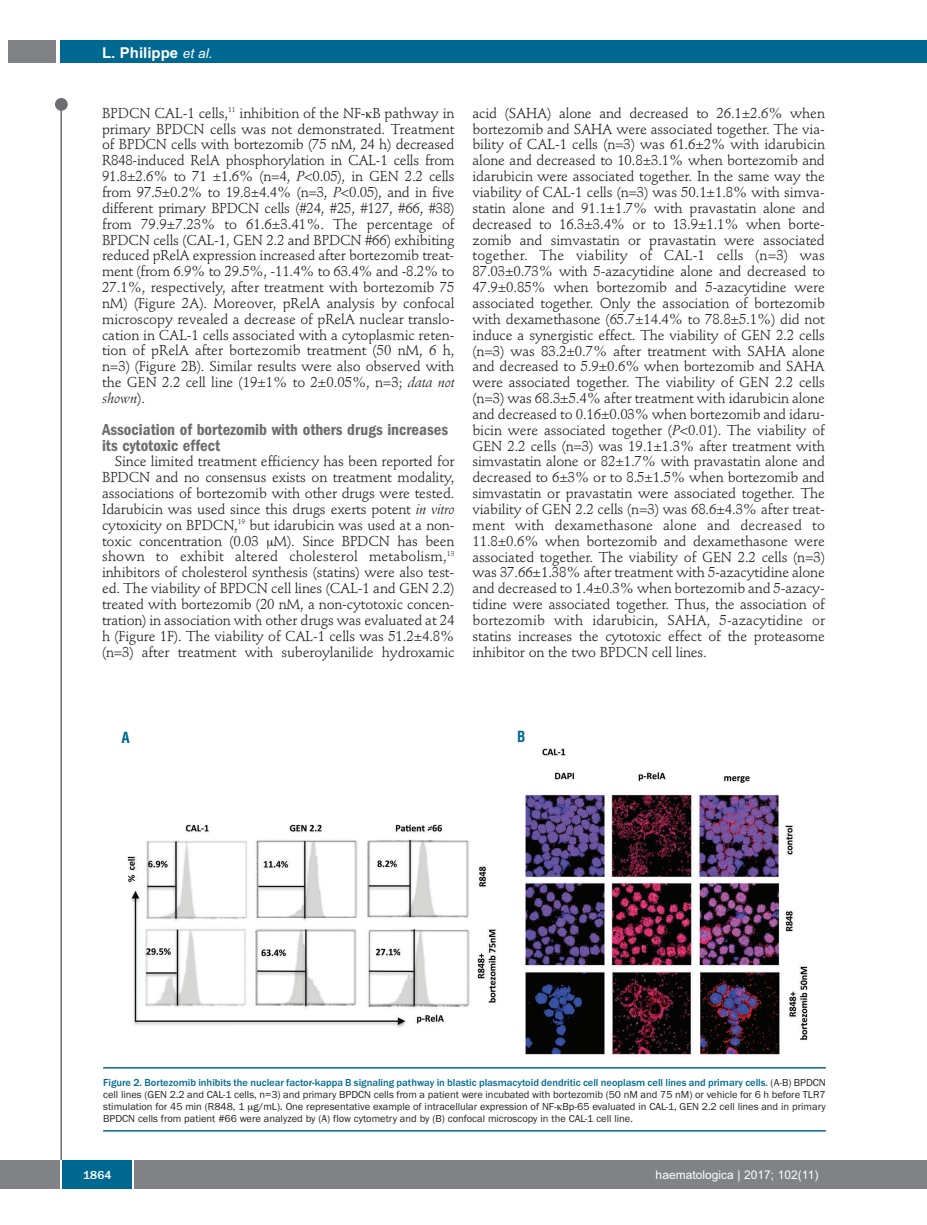
<style>
.page{position:relative;width:927px;height:1225px;background:#fff}
.page>*{position:absolute;margin:0;border:0;box-sizing:border-box;transform-origin:0 0}
.t1{font:600 condensed 16.5px/15.9px "Franklin Gothic";color:#6c6d70}
.t2{font:700 15px "Arial";color:#fff}
.t3{font:700 condensed 15px "Helvetica";color:#006991}
.t4{font:14.25px/15.9px "Stempel Schneidler";letter-spacing:-.01em;color:#231f20;text-align:justify}
.t5{font:12px "Arial";color:#fff}
.t6{font:500 12px "Franklin Gothic";color:#fff}
.t7{font:10.5px/12px "Franklin Gothic";color:#231f20;text-align:justify}
.s1{font-weight:400;font-style:italic;font-size:13.5px}
.s2{font-style:italic}
.s3{font-weight:500;color:#006991}
</style>
<div class="page">
<div style="left:911px;top:40px;width:16px;height:22px;background:#006991"></div>
<div style="left:910px;top:1160px;width:17px;height:28px;background:#808285"></div>
<div style="left:55px;top:98px;width:13px;height:13px;background:#6c6d70;border-radius:50%"></div>
<hr style="left:60px;top:101px;width:2px;height:1061px;background:#6c6d70">
<div style="left:60px;top:40px;width:852px;height:22px;background:#006991"></div>
<div style="left:9px;top:40px;width:47px;height:22px;background:#808285"></div>
<div style="left:0;top:1160px;width:911px;height:28px;background:#808285"></div>
<div style="left:62px;top:1160px;width:71px;height:28px;background:#006991"></div>
<hr style="left:60px;top:1160px;width:2px;height:28px;background:#fff">
<svg style="left:133px;top:1160px;width:1px;height:28px"></svg>
<img style="left:127px;top:748px;width:681px;height:309px">
<hr style="left:103px;top:1067px;width:723px;height:1px;background:#006991">
<hr style="left:103px;top:1130px;width:723px;height:1px;background:#006991">
<p class="t2" style="left:102px;top:44px;width:112px">L. Philippe <span class="s1">et al.</span></p>
<p class="t4" style="left:102px;top:106px;width:354px">BPDCN CAL-1 cells,<sup>11</sup> inhibition of the NF- B pathway in primary BPDCN cells was not demonstrated. Treatment of BPDCN cells with bortezomib (75 nM, 24 h) decreased R848-induced RelA phosphorylation in CAL-1 cells from 91.8±2.6% to 71 ±1.6% (n=4, <span class="s2">P</span>&lt;0.05), in GEN 2.2 cells from 97.5±0.2% to 19.8±4.4% (n=3, <span class="s2">P</span>&lt;0.05), and in five different primary BPDCN cells (#24, #25, #127, #66, #38) from 79.9±7.23% to 61.6±3.41%. The percentage of BPDCN cells (CAL-1, GEN 2.2 and BPDCN #66) exhibiting reduced pRelA expression increased after bortezomib treat&shy;ment (from 6.9% to 29.5%, -11.4% to 63.4% and -8.2% to 27.1%, respectively, after treatment with bortezomib 75 nM) (Figure 2A). Moreover, pRelA analysis by confocal microscopy revealed a decrease of pRelA nuclear translo&shy;cation in CAL-1 cells associated with a cytoplasmic reten&shy;tion of pRelA after bortezomib treatment (50 nM, 6 h, n=3) (Figure 2B). Similar results were also observed with the GEN 2.2 cell line (19±1% to 2±0.05%, n=3; <span class="s2">data not shown</span>).</p>
<p class="t1" style="left:102px;top:422px;width:348px">Association of bortezomib with others drugs increases its cytotoxic effect</p>
<p class="t4" style="left:102px;top:455px;width:354px;text-indent:13px">Since limited treatment efficiency has been reported for BPDCN and no consensus exists on treatment modality, associations of bortezomib with other drugs were tested.<br>Idarubicin was used since this drugs exerts potent <span class="s2">in vitro </span>cytoxicity on BPDCN,<sup>19</sup> but idarubicin was used at a non&shy;toxic concentration (0.03 M). Since BPDCN has been shown to exhibit altered cholesterol metabolism,<sup>13 </sup>inhibitors of cholesterol synthesis (statins) were also test&shy;ed. The viability of BPDCN cell lines (CAL-1 and GEN 2.2) treated with bortezomib (20 nM, a non-cytotoxic concen&shy;tration) in association with other drugs was evaluated at 24 h (Figure 1F). The viability of CAL-1 cells was 51.2±4.8% (n=3) after treatment with suberoylanilide hydroxamic</p>
<p class="t4" style="left:472px;top:106px;width:354px">acid (SAHA) alone and decreased to 26.1±2.6% when bortezomib and SAHA were associated together. The via&shy;bility of CAL-1 cells (n=3) was 61.6±2% with idarubicin alone and decreased to 10.8±3.1% when bortezomib and idarubicin were associated together. In the same way the viability of CAL-1 cells (n=3) was 50.1±1.8% with simva - statin alone and 91.1±1.7% with pravastatin alone and decreased to 16.3±3.4% or to 13.9±1.1% when borte&shy;zomib and simvastatin or pravastatin were associated together. The viability of CAL-1 cells (n=3) was 87.03±0.73% with 5-azacytidine alone and decreased to 47.9±0.85% when bortezomib and 5-azacytidine were associated together. Only the association of bortezomib with dexamethasone (65.7±14.4% to 78.8±5.1%) did not induce a synergistic effect. The viability of GEN 2.2 cells (n=3) was 83.2±0.7% after treatment with SAHA alone and decreased to 5.9±0.6% when bortezomib and SAHA were associated together. The viability of GEN 2.2 cells (n=3) was 68.3±5.4% after treatment with idarubicin alone and decreased to 0.16±0.03% when bortezomib and idaru&shy;bicin were associated together (<span class="s2">P</span>&lt;0.01). The viability of GEN 2.2 cells (n=3) was 19.1±1.3% after treatment with simva statin alone or 82±1.7% with pravastatin alone and decreased to 6±3% or to 8.5±1.5% when bortezomib and simvastatin or pravastatin were associated together. The viability of GEN 2.2 cells (n=3) was 68.6±4.3% after treat&shy;ment with dexamethasone alone and decreased to 11.8±0.6% when bortezomib and dexamethasone were associated together. The viability of GEN 2.2 cells (n=3) was 37.66±1.38% after treatment with 5-azacytidine alone and decreased to 1.4±0.3% when bortezomib and 5-azacy&shy;tidine were associated together. Thus, the association of bortezomib with idarubicin, SAHA, 5-azacytidine or statins increases the cytotoxic effect of the proteasome inhibitor on the two BPDCN cell lines.</p>
<p class="t3" style="left:121px;top:729px;width:10px">A</p>
<p class="t3" style="left:517px;top:728px;width:10px">B</p>
<p class="t7" style="left:103px;top:1076px;width:724px"><span class="s3">Figure 2. Bortezomib inhibits the nuclear factor-kappa B signaling pathway in blastic plasmacytoid dendritic cell neoplasm cell lines and primary cells.</span> (A-B) BPDCN cell lines (GEN 2.2 and CAL-1 cells, n=3) and primary BPDCN cells from a patient were incubated with bortezomib (50 nM and 75 nM) or vehicle for 6 h before TLR7 stimulation for 45 min (R848, 1 g/mL). One representative example of intracellular expression of NF- Bp-65 evaluated in CAL-1, GEN 2.2 cell lines and in primary BPDCN cells from patient #66 were analyzed by (A) flow cytometry and by (B) confocal microscopy in the CAL-1 cell line.</p>
<p class="t6" style="left:83px;top:1167px;width:30px">1864</p>
<p class="t5" style="left:656px;top:1167px;width:164px">haematologica | 2017; 102(11)</p>
</div>
